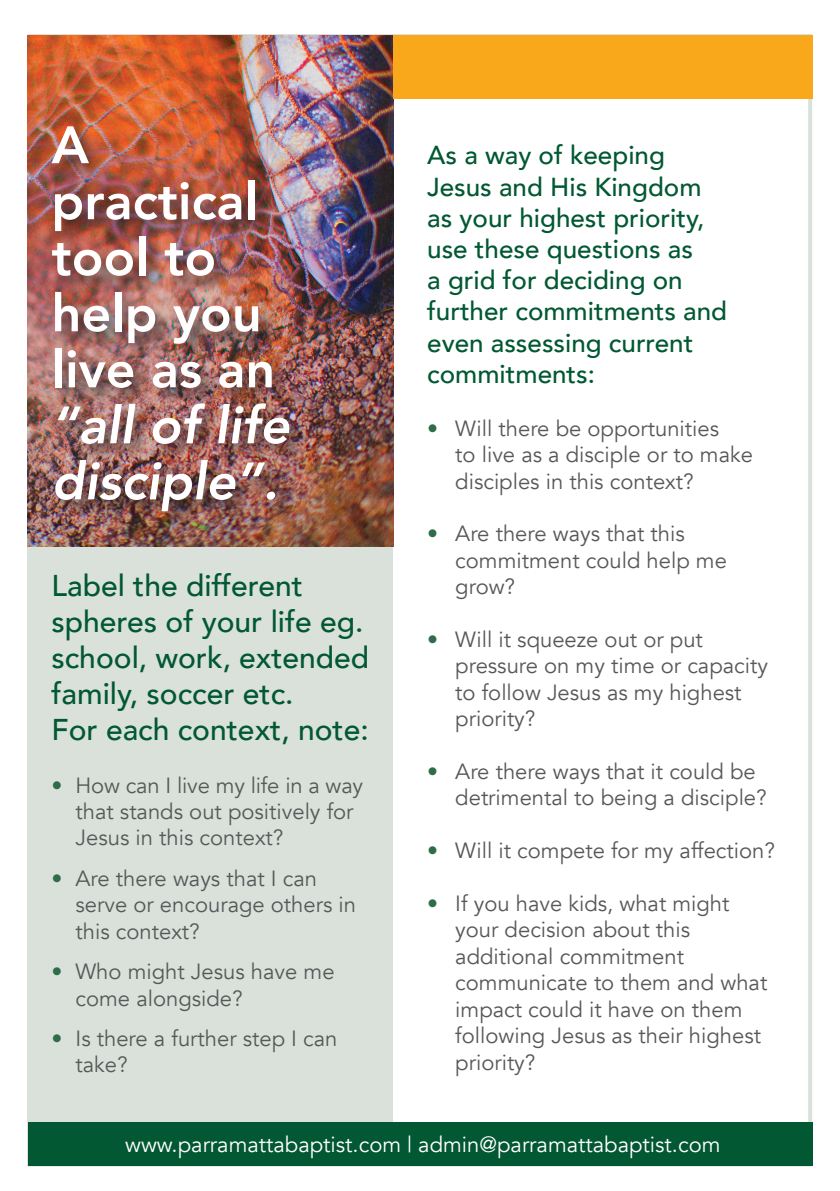
<style>
.page{position:relative;width:840px;height:1191px;background:#fff}
.page>*{position:absolute;margin:0;border:0;box-sizing:border-box;transform-origin:0 0}
.t1{font:800 52px/56px "Avenir";color:#fff}
.t2{font:italic 800 52px/56px "Avenir";color:#fff}
.t3{font:500 30px/36px "Avenir";color:#015832}
.t4{font:500 26px/31.2px "Avenir";color:#015832}
.t5{font:22px/26.4px "Avenir";color:#57585a}
.t6{font:22px "Avenir";color:#fff}
.s1{color:#2f6c4a}
</style>
<div class="page">
<div style="left:28px;top:497px;width:365px;height:668px;background:#dae1da"></div>
<img style="left:28px;top:35px;width:365px;height:511px">
<div style="left:50px;top:125px;width:257px;height:404px;background:#231f20;opacity:.75"></div>
<div style="left:28px;top:1122px;width:783px;height:43px;background:#015832"></div>
<div style="left:393px;top:35px;width:418px;height:63px;background:#f9a71b"></div>
<h1 class="t1" style="left:51px;top:117px;width:225px">A practical tool to help you live as an</h1>
<h1 class="t2" style="left:51px;top:397px;width:240px">“all of life disciple”.</h1>
<h2 class="t3" style="left:51px;top:566px;width:319px">Label the different spheres of your life eg. school, work, extended family, soccer etc.<br>For each context, note:</h2>
<p class="t5" style="left:75px;top:772px;width:289px;text-indent:-24px"><span class="s1">•</span> How can I live my life in a way that stands out positively for<br>Jesus in this context?</p>
<p class="t5" style="left:75px;top:865px;width:282px;text-indent:-24px"><span class="s1">•</span> Are there ways that I can serve or encourage others in this context?</p>
<p class="t5" style="left:75px;top:958px;width:260px;text-indent:-24px"><span class="s1">•</span> Who might Jesus have me come alongside?</p>
<p class="t5" style="left:75px;top:1025px;width:263px;text-indent:-24px"><span class="s1">•</span> Is there a further step I can take?</p>
<p class="t4" style="left:427px;top:138px;width:301px">As a way of keeping<br>Jesus and His Kingdom as your highest priority, use these questions as<br>a grid for deciding on further commitments and even assessing current commitments:</p>
<p class="t5" style="left:455px;top:415px;width:299px;text-indent:-28px"><span class="s1">•</span> Will there be opportunities<br>to live as a disciple or to make disciples in this context?</p>
<p class="t5" style="left:455px;top:521px;width:273px;text-indent:-28px"><span class="s1">•</span> Are there ways that this commitment could help me grow?</p>
<p class="t5" style="left:455px;top:626px;width:314px;text-indent:-28px"><span class="s1">•</span> Will it squeeze out or put pressure on my time or capacity to follow Jesus as my highest priority?</p>
<p class="t5" style="left:455px;top:758px;width:313px;text-indent:-28px"><span class="s1">•</span> Are there ways that it could be detrimental to being a disciple?</p>
<p class="t5" style="left:427px;top:838px;width:349px"><span class="s1">•</span> Will it compete for my affection?</p>
<p class="t5" style="left:455px;top:890px;width:313px;text-indent:-28px"><span class="s1">•</span> If you have kids, what might your decision about this additional commitment communicate to them and what impact could it have on them following Jesus as their highest priority?</p>
<p class="t6" style="left:125px;top:1131px;width:596px">www.parramattabaptist.com | admin@parramattabaptist.com</p>
</div>
